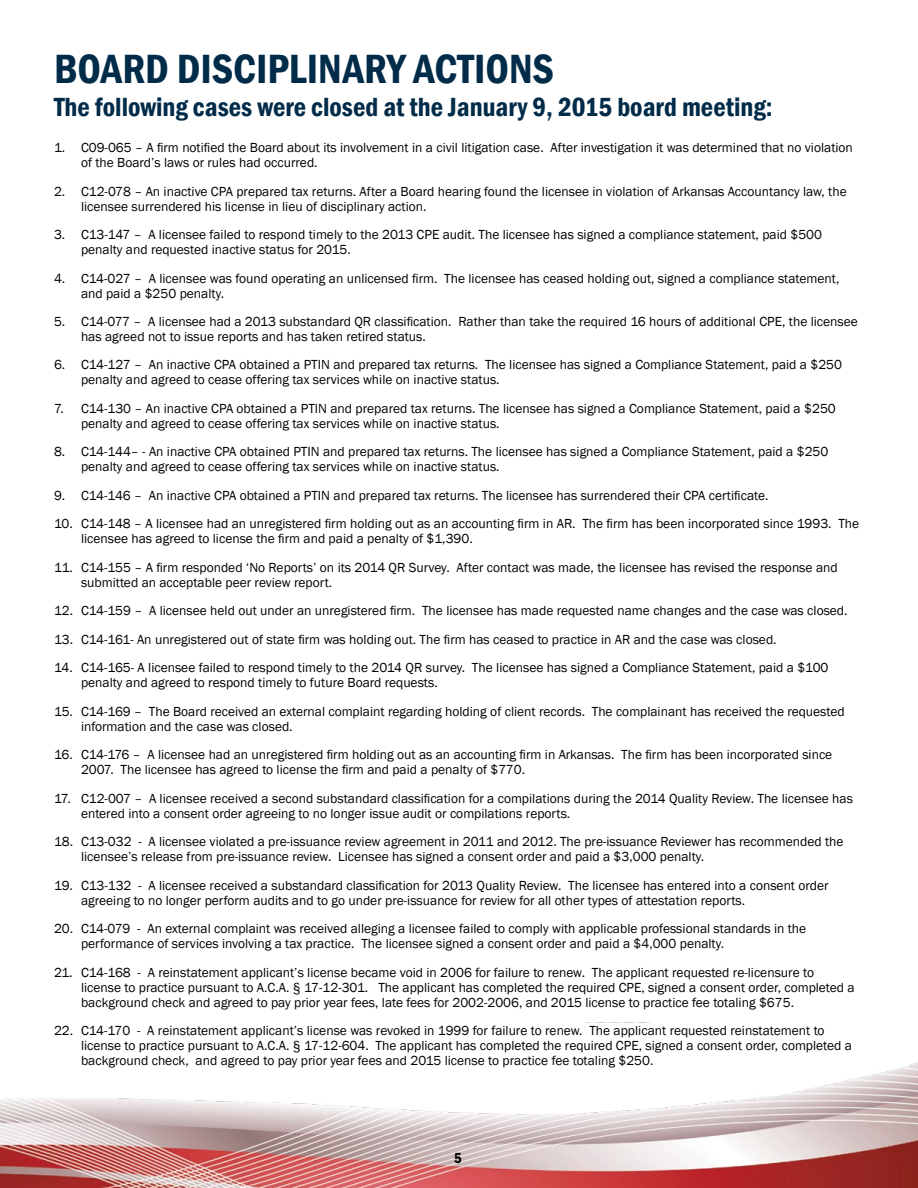
<style>
.page{position:relative;width:918px;height:1188px;background:#fff}
.page>*{position:absolute;margin:0;border:0;box-sizing:border-box;transform-origin:0 0}
.t1{font:600 condensed 42px "Franklin Gothic";color:#002b49}
.t2{font:600 condensed 27px "Franklin Gothic";color:#002b49}
.t3{font:600 condensed 15px "Franklin Gothic";color:#000}
.t4{font:13.5px/15px "Franklin Gothic";color:#000}
</style>
<div class="page">
<img style="left:0;top:1022px;width:918px;height:166px">
<h1 class="t1" style="left:54px;top:41px;width:502px">BOARD DISCIPLINARY ACTIONS</h1>
<h2 class="t2" style="left:54px;top:89px;width:720px">The following cases were closed at the January 9, 2015 board meeting:</h2>
<p class="t4" style="left:81px;top:140px;width:773px;text-indent:-27px">1. C09-065 – A firm notified the Board about its involvement in a civil litigation case. After investigation it was determined that no violation of the Board’s laws or rules had occurred.</p>
<p class="t4" style="left:81px;top:184px;width:767px;text-indent:-27px">2. C12-078 – An inactive CPA prepared tax returns. After a Board hearing found the licensee in violation of Arkansas Accountancy law, the licensee surrendered his license in lieu of disciplinary action.</p>
<p class="t4" style="left:81px;top:227px;width:743px;text-indent:-27px">3. C13-147 – A licensee failed to respond timely to the 2013 CPE audit. The licensee has signed a compliance statement, paid $500 penalty and requested inactive status for 2015.</p>
<p class="t4" style="left:81px;top:271px;width:760px;text-indent:-27px">4. C14-027 – A licensee was found operating an unlicensed firm. The licensee has ceased holding out, signed a compliance statement, and paid a $250 penalty.</p>
<p class="t4" style="left:81px;top:314px;width:778px;text-indent:-27px">5. C14-077 – A licensee had a 2013 substandard QR classification. Rather than take the required 16 hours of additional CPE, the licensee has agreed not to issue reports and has taken retired status.</p>
<p class="t4" style="left:81px;top:358px;width:763px;text-indent:-27px">6. C14-127 – An inactive CPA obtained a PTIN and prepared tax returns. The licensee has signed a Compliance Statement, paid a $250 penalty and agreed to cease offering tax services while on inactive status.</p>
<p class="t4" style="left:81px;top:401px;width:756px;text-indent:-27px">7. C14-130 – An inactive CPA obtained a PTIN and prepared tax returns. The licensee has signed a Compliance Statement, paid a $250 penalty and agreed to cease offering tax services while on inactive status.</p>
<p class="t4" style="left:81px;top:445px;width:749px;text-indent:-27px">8. C14-144– - An inactive CPA obtained PTIN and prepared tax returns. The licensee has signed a Compliance Statement, paid a $250 penalty and agreed to cease offering tax services while on inactive status.</p>
<p class="t4" style="left:54px;top:488px;width:716px">9. C14-146 – An inactive CPA obtained a PTIN and prepared tax returns. The licensee has surrendered their CPA certificate.</p>
<p class="t4" style="left:81px;top:517px;width:780px;text-indent:-27px">10. C14-148 – A licensee had an unregistered firm holding out as an accounting firm in AR. The firm has been incorporated since 1993. The licensee has agreed to license the firm and paid a penalty of $1,390.</p>
<p class="t4" style="left:81px;top:560px;width:758px;text-indent:-27px">11. C14-155 – A firm responded ‘No Reports’ on its 2014 QR Survey. After contact was made, the licensee has revised the response and submitted an acceptable peer review report.</p>
<p class="t4" style="left:54px;top:604px;width:795px">12. C14-159 – A licensee held out under an unregistered firm. The licensee has made requested name changes and the case was closed.</p>
<p class="t4" style="left:54px;top:632px;width:724px">13. C14-161- An unregistered out of state firm was holding out. The firm has ceased to practice in AR and the case was closed.</p>
<p class="t4" style="left:81px;top:661px;width:749px;text-indent:-27px">14. C14-165- A licensee failed to respond timely to the 2014 QR survey. The licensee has signed a Compliance Statement, paid a $100 penalty and agreed to respond timely to future Board requests.</p>
<p class="t4" style="left:81px;top:704px;width:765px;text-indent:-27px">15. C14-169 – The Board received an external complaint regarding holding of client records. The complainant has received the requested information and the case was closed.</p>
<p class="t4" style="left:81px;top:748px;width:753px;text-indent:-27px">16. C14-176 – A licensee had an unregistered firm holding out as an accounting firm in Arkansas. The firm has been incorporated since<br>2007. The licensee has agreed to license the firm and paid a penalty of $770.</p>
<p class="t4" style="left:81px;top:791px;width:773px;text-indent:-27px">17. C12-007 – A licensee received a second substandard classification for a compilations during the 2014 Quality Review. The licensee has entered into a consent order agreeing to no longer issue audit or compilations reports.</p>
<p class="t4" style="left:81px;top:835px;width:764px;text-indent:-27px">18. C13-032 - A licensee violated a pre-issuance review agreement in 2011 and 2012. The pre-issuance Reviewer has recommended the licensee’s release from pre-issuance review. Licensee has signed a consent order and paid a $3,000 penalty.</p>
<p class="t4" style="left:81px;top:878px;width:749px;text-indent:-27px">19. C13-132 - A licensee received a substandard classification for 2013 Quality Review. The licensee has entered into a consent order agreeing to no longer perform audits and to go under pre-issuance for review for all other types of attestation reports.</p>
<p class="t4" style="left:81px;top:922px;width:727px;text-indent:-27px">20. C14-079 - An external complaint was received alleging a licensee failed to comply with applicable professional standards in the performance of services involving a tax practice. The licensee signed a consent order and paid a $4,000 penalty.</p>
<p class="t4" style="left:81px;top:965px;width:775px;text-indent:-27px">21. C14-168 - A reinstatement applicant’s license became void in 2006 for failure to renew. The applicant requested re-licensure to license to practice pursuant to A.C.A. § 17-12-301. The applicant has completed the required CPE, signed a consent order, completed a background check and agreed to pay prior year fees, late fees for 2002-2006, and 2015 license to practice fee totaling $675.</p>
<p class="t4" style="left:81px;top:1024px;width:772px;text-indent:-27px">22. C14-170 - A reinstatement applicant’s license was revoked in 1999 for failure to renew. The applicant requested reinstatement to license to practice pursuant to A.C.A. § 17-12-604. The applicant has completed the required CPE, signed a consent order, completed a background check, and agreed to pay prior year fees and 2015 license to practice fee totaling $250.</p>
<p class="t3" style="left:454px;top:1148px;width:9px">5</p>
</div>
